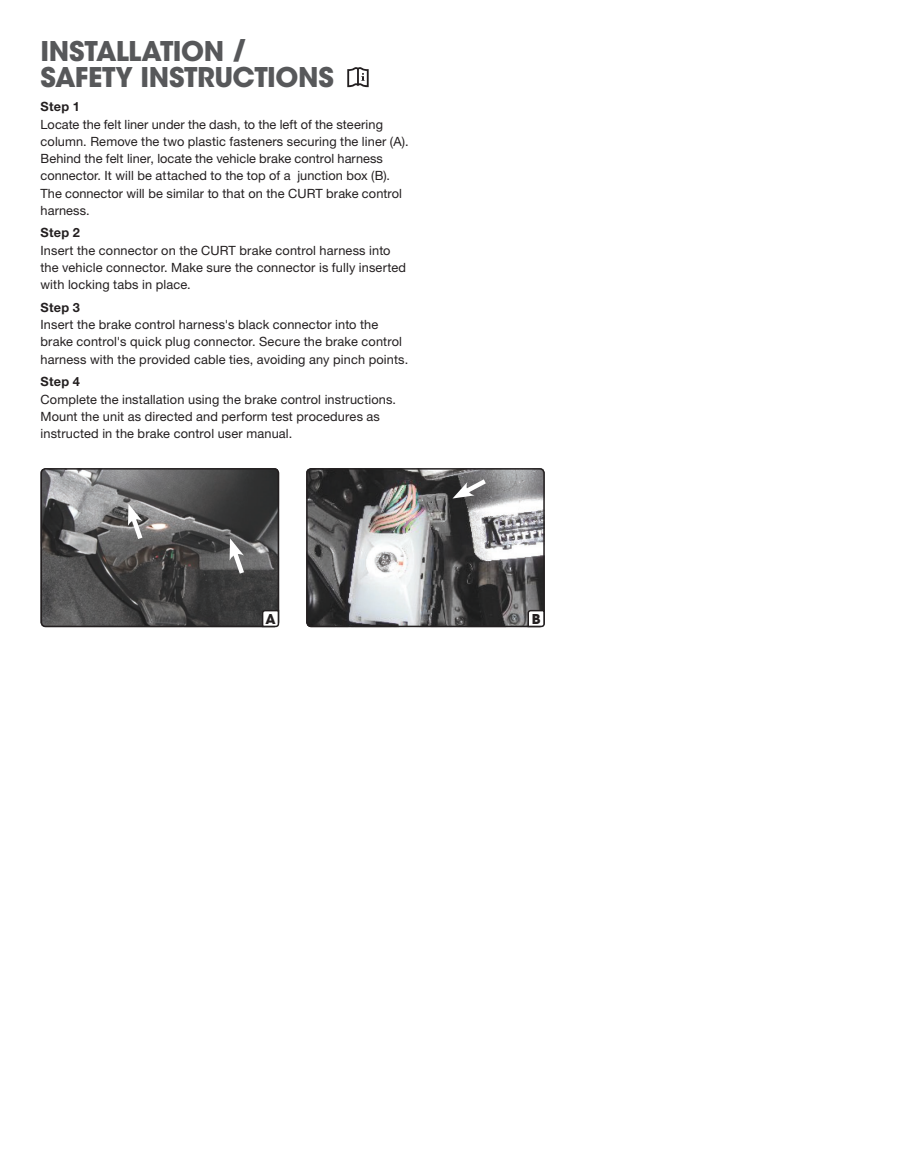
<style>
.page{position:relative;width:905px;height:1175px;background:#fff}
.page>*{position:absolute;margin:0;border:0;box-sizing:border-box;transform-origin:0 0}
.t1{font:700 27px/26.5px "ITC Avant Garde Std";letter-spacing:-.015em;color:#57585a}
.t2{font:700 13.5px "ITC Avant Garde Std";color:#231f20}
.t3{font:12.75px/17.2px "Helvetica Neue LT Std";letter-spacing:.01em;color:#231f20}
.t4{font:700 12.75px "Helvetica Neue LT Std";letter-spacing:.02em;color:#231f20}
</style>
<div class="page">
<img style="left:43px;top:471px;width:233px;height:153px">
<div style="left:40px;top:468px;width:239px;height:159px;border:2px solid #231f20;border-radius:4px"></div>
<img style="left:309px;top:468px;width:235px;height:156px">
<div style="left:306px;top:468px;width:238px;height:159px;border:2px solid #231f20;border-radius:4px"></div>
<svg style="left:261px;top:609px;width:19px;height:19px"></svg>
<svg style="left:526px;top:609px;width:19px;height:19px"></svg>
<svg style="left:127px;top:504px;width:19px;height:40px"></svg>
<svg style="left:228px;top:538px;width:20px;height:40px"></svg>
<svg style="left:452px;top:475px;width:39px;height:23px"></svg>
<svg style="left:347px;top:67px;width:21px;height:20px"></svg>
<h1 class="t1" style="left:40px;top:37px;width:295px">INSTALLATION /<br>SAFETY INSTRUCTIONS</h1>
<p class="t4" style="left:40px;top:99px;width:41px">Step 1</p>
<p class="t3" style="left:40px;top:115px;width:369px">Locate the felt liner under the dash, to the left of the steering column. Remove the two plastic fasteners securing the liner (A).<br>Behind the felt liner, locate the vehicle brake control harness connector. It will be attached to the top of a junction box (B).<br>The connector will be similar to that on the CURT brake control harness.</p>
<p class="t4" style="left:41px;top:225px;width:41px">Step 2</p>
<p class="t3" style="left:41px;top:241px;width:367px">Insert the connector on the CURT brake control harness into the vehicle connector. Make sure the connector is fully inserted with locking tabs in place.</p>
<p class="t4" style="left:41px;top:299px;width:41px">Step 3</p>
<p class="t3" style="left:41px;top:316px;width:369px">Insert the brake control harness's black connector into the brake control's quick plug connector. Secure the brake control harness with the provided cable ties, avoiding any pinch points.</p>
<p class="t4" style="left:41px;top:374px;width:41px">Step 4</p>
<p class="t3" style="left:41px;top:390px;width:357px">Complete the installation using the brake control instructions.<br>Mount the unit as directed and perform test procedures as instructed in the brake control user manual.</p>
<p class="t2" style="left:265px;top:610px;width:12px">A</p>
<p class="t2" style="left:531px;top:610px;width:10px">B</p>
</div>
